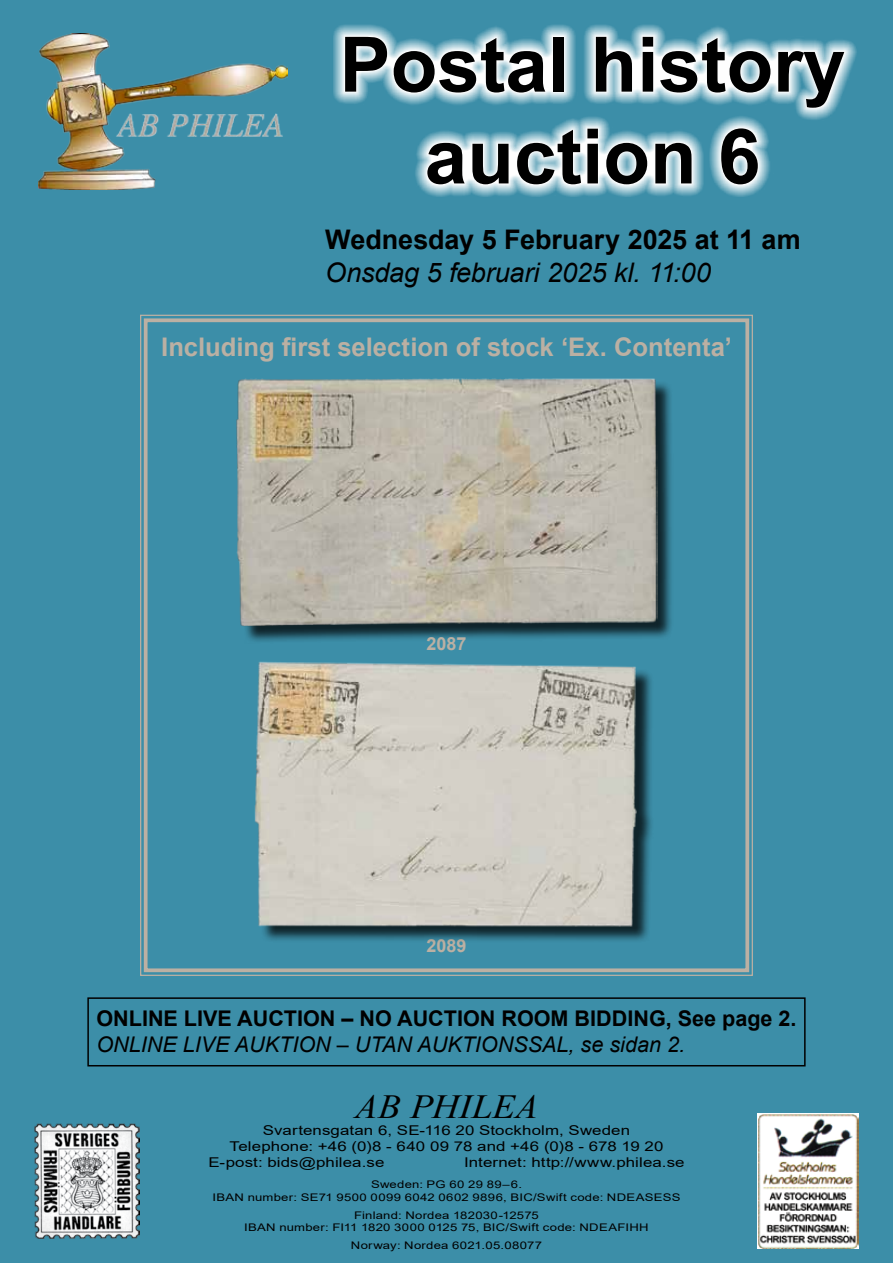
<style>
.page{position:relative;width:893px;height:1263px;background:#3c8ea8}
.page>*{position:absolute;margin:0;border:0;box-sizing:border-box;transform-origin:0 0}
.t1{font:700 76.5px/91.8px "Arial";color:#000;text-align:center}
.t2{font:italic 33.75px "Times New Roman";letter-spacing:-.005em;color:#000;scale:1.11 1}
.t3{font:700 27px "Arial";color:#000}
.t4{font:italic 27px "Arial";letter-spacing:-.01em;color:#000}
.t5{font:700 25.65px "Arial";color:#bbb0a3}
.t6{font:700 21.6px "Arial";color:#000}
.t7{font:italic 21.6px "Arial";color:#000}
.t8{font:700 18px "Arial";color:#bbb0a3}
.t9{font:13.5px "Arial";letter-spacing:.005em;color:#000;scale:1.25 1}
.t10{font:10.5px/12.6px "Arial";letter-spacing:.02em;color:#000;text-align:center;scale:1.25 1}
</style>
<div class="page">
<svg style="left:333px;top:25px;width:524px;height:172px"></svg>
<div style="left:87px;top:997px;width:719px;height:69px;border:2px solid #000"></div>
<img style="left:38px;top:33px;width:249px;height:156px">
<img style="left:757px;top:1113px;width:102px;height:135px">
<img style="left:34px;top:1123px;width:106px;height:115px">
<svg style="left:140px;top:314px;width:613px;height:662px"></svg>
<div style="left:144px;top:318px;width:605px;height:654px;border:4px solid #bbb0a3"></div>
<div style="left:240px;top:381px;width:433px;height:263px;background:#000;opacity:.75"></div>
<img style="left:236px;top:376px;width:421px;height:251px">
<div style="left:257px;top:664px;width:397px;height:280px;background:#000;opacity:.75"></div>
<img style="left:252px;top:656px;width:389px;height:275px">
<h1 class="t1" style="left:340px;top:20px;width:507px">Postal history auction 6</h1>
<h3 class="t3" style="left:325px;top:221px;width:477px">Wednesday 5 February 2025 at 11 am</h3>
<h3 class="t4" style="left:325px;top:255px;width:387px">Onsdag 5 februari 2025 kl. 11:00</h3>
<h3 class="t5" style="left:161px;top:329px;width:572px">Including first selection of stock ‘Ex. Contenta’</h3>
<h3 class="t8" style="left:427px;top:631px;width:41px">2087</h3>
<h3 class="t8" style="left:426px;top:933px;width:42px">2089</h3>
<h3 class="t6" style="left:96px;top:1003px;width:702px">ONLINE LIVE AUCTION – NO AUCTION ROOM BIDDING, See page 2.</h3>
<h3 class="t7" style="left:96px;top:1031px;width:590px">ONLINE LIVE AUKTION – UTAN AUKTIONSSAL, se sidan 2.</h3>
<h2 class="t2" style="left:355px;top:1084px;width:166px">AB PHILEA</h2>
<p class="t9" style="left:263px;top:1120px;width:295px">Svartensgatan 6, SE-116 20 Stockholm, Sweden</p>
<p class="t9" style="left:229px;top:1137px;width:349px">Telephone: +46 (0)8 - 640 09 78 and +46 (0)8 - 678 19 20</p>
<p class="t9" style="left:208px;top:1153px;width:142px">E-post: bids@philea.se</p>
<p class="t9" style="left:464px;top:1153px;width:178px">Internet: http://www.philea.se</p>
<p class="t10" style="left:212px;top:1178px;width:376px">Sweden: PG 60 29 89–6.<br>IBAN number: SE71 9500 0099 6042 0602 9896, BIC/Swift code: NDEASESS</p>
<p class="t10" style="left:244px;top:1208px;width:325px">Finland: Nordea 182030-12575<br>IBAN number: FI11 1820 3000 0125 75, BIC/Swift code: NDEAFIHH</p>
<p class="t10" style="left:351px;top:1239px;width:154px">Norway: Nordea 6021.05.08077</p>
</div>
